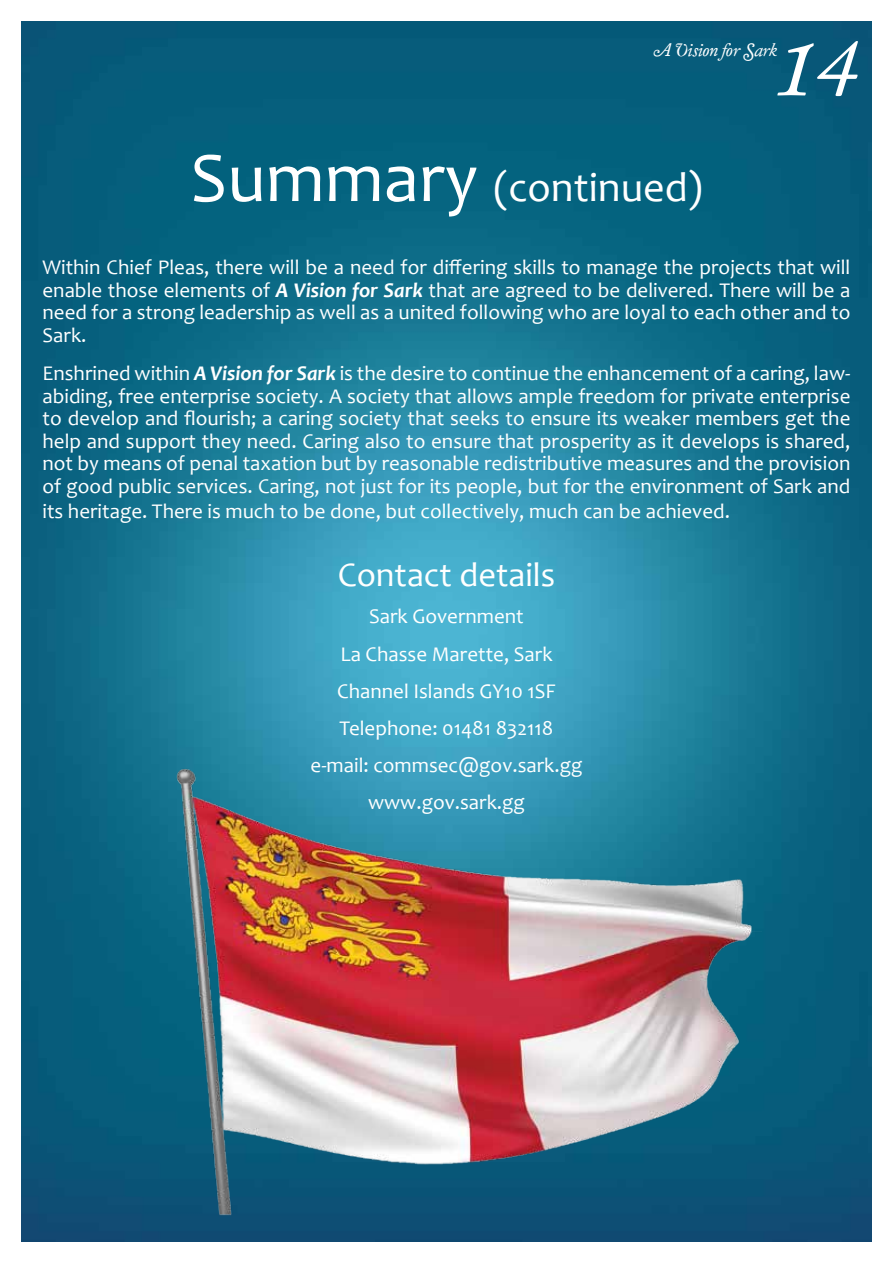
<style>
.page{position:relative;width:893px;height:1263px;background:#fff}
.page>*{position:absolute;margin:0;border:0;box-sizing:border-box;transform-origin:0 0}
.t1{font:italic 108px "Kirimomi Swash";color:#fff}
.t2{font:42px "Candara";color:#fff}
.t3{font:34.5px "Candara";color:#fff}
.t4{font:21px/22.5px "Candara";color:#fff;text-align:justify}
.t5{font:italic 18px "Kirimomi Swash";letter-spacing:-.02em;color:#fff}
.s1{font-size:72px}
.s2{font-weight:700;font-style:italic}
</style>
<div class="page">
<img style="left:21px;top:21px;width:851px;height:1221px">
<img style="left:164px;top:757px;width:597px;height:463px">
<p class="t5" style="left:653px;top:39px;width:126px">A Vision for Sark</p>
<h1 class="t1" style="left:777px;top:-5px;width:87px">1<sup>4</sup></h1>
<h2 class="t2" style="left:190px;top:161px;width:514px"><span class="s1">Summary</span> (continued)</h2>
<p class="t4" style="left:43px;top:256px;width:809px">Within Chief Pleas, there will be a need for differing skills to manage the projects that will enable those elements of <span class="s2">A Vision for Sark</span> that are agreed to be delivered. There will be a need for a strong leadership as well as a united following who are loyal to each other and to Sark.</p>
<p class="t4" style="left:43px;top:362px;width:809px">Enshrined within <span class="s2">A Vision for Sark</span> is the desire to continue the enhancement of a caring, law&shy;abiding, free enterprise society. A society that allows ample freedom for private enterprise to develop and flourish; a caring society that seeks to ensure its weaker members get the help and support they need. Caring also to ensure that prosperity as it develops is shared, not by means of penal taxation but by reasonable redistributive measures and the provision of good public services. Caring, not just for its people, but for the environment of Sark and</p>
<p class="t4" style="left:43px;top:500px;width:689px">its heritage. There is much to be done, but collectively, much can be achieved.</p>
<h3 class="t3" style="left:338px;top:553px;width:219px">Contact details</h3>
<p class="t4" style="left:311px;top:598px;width:273px;line-height:37.2px;text-align:center">Sark Government<br>La Chasse Marette, Sark<br>Channel Islands GY10 1SF<br>Telephone: 01481 832118 e-mail: commsec@gov.sark.gg www.gov.sark.gg</p>
</div>
